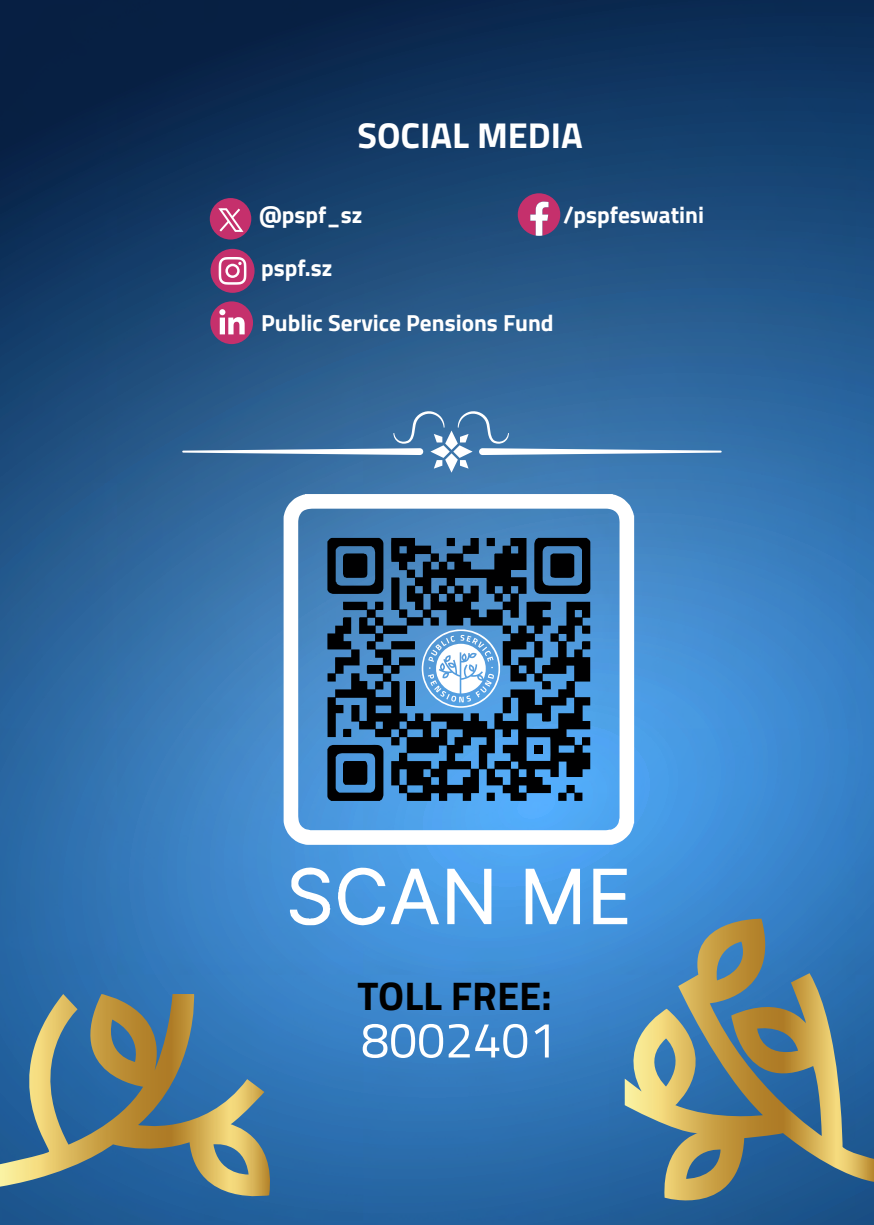
<style>
.page{position:relative;width:874px;height:1225px;background:#fff}
.page>*{position:absolute;margin:0;border:0;box-sizing:border-box;transform-origin:0 0}
.t1{font:50px "Titillium Web";color:#fff}
.t2{font:700 40px "Titillium Web";color:#000}
.t3{font:700 36px "Titillium Web";color:#fff}
.t4{font:700 23.2px "Titillium Web";color:#fff}
</style>
<div class="page">
<img style="left:0;top:0;width:873px;height:1224px">
<svg style="left:0;top:994px;width:277px;height:213px;background:#5f7e89"></svg>
<svg style="left:182px;top:410px;width:539px;height:63px;background:#497bab"></svg>
<svg style="left:517px;top:193px;width:43px;height:43px;background:#a65a88"></svg>
<div style="left:210px;top:249px;width:44px;height:44px;background:#c5306c;border-radius:50%"></div>
<svg style="left:218px;top:257px;width:28px;height:28px"></svg>
<div style="left:210px;top:301px;width:43px;height:43px;background:#c5306c;border-radius:50%"></div>
<svg style="left:219px;top:309px;width:25px;height:25px"></svg>
<div style="left:210px;top:198px;width:41px;height:41px;background:#c5306c;border-radius:50%"></div>
<svg style="left:218px;top:208px;width:27px;height:26px"></svg>
<svg style="left:613px;top:918px;width:260px;height:301px;background:#62818c"></svg>
<svg style="left:283px;top:494px;width:350px;height:351px"></svg>
<svg style="left:525px;top:868px;width:54px;height:56px"></svg>
<svg style="left:447px;top:868px;width:44px;height:56px"></svg>
<svg style="left:289px;top:867px;width:41px;height:58px"></svg>
<svg style="left:593px;top:868px;width:34px;height:56px"></svg>
<svg style="left:337px;top:867px;width:102px;height:58px"></svg>
<svg style="left:327px;top:538px;width:263px;height:263px;background:#274c6d"></svg>
<svg style="left:327px;top:617px;width:32px;height:64px;background:#274a6a"></svg>
<svg style="left:558px;top:785px;width:24px;height:16px"></svg>
<svg style="left:446px;top:538px;width:8px;height:8px"></svg>
<svg style="left:486px;top:538px;width:8px;height:8px"></svg>
<svg style="left:486px;top:792px;width:8px;height:9px"></svg>
<svg style="left:343px;top:729px;width:8px;height:8px"></svg>
<div style="left:406px;top:681px;width:9px;height:24px;background:#000001"></div>
<svg style="left:391px;top:641px;width:24px;height:8px"></svg>
<div style="left:534px;top:745px;width:8px;height:8px;background:#000001"></div>
<svg style="left:327px;top:538px;width:56px;height:56px;background:#16293c"></svg>
<svg style="left:534px;top:538px;width:56px;height:56px;background:#172d41"></svg>
<svg style="left:327px;top:745px;width:56px;height:56px;background:#183148"></svg>
<svg style="left:421px;top:625px;width:83px;height:83px"></svg>
<h3 class="t3" style="left:357px;top:108px;width:227px">SOCIAL MEDIA</h3>
<p class="t4" style="left:259px;top:197px;width:105px">@pspf_sz</p>
<p class="t4" style="left:563px;top:197px;width:142px">/pspfeswatini</p>
<p class="t4" style="left:261px;top:250px;width:73px">pspf.sz</p>
<p class="t4" style="left:261px;top:305px;width:294px">Public Service Pensions Fund</p>
<h2 class="t2" style="left:357px;top:965px;width:196px">TOLL FREE:</h2>
<h1 class="t1" style="left:361px;top:1003px;width:197px">8002401</h1>
</div>
